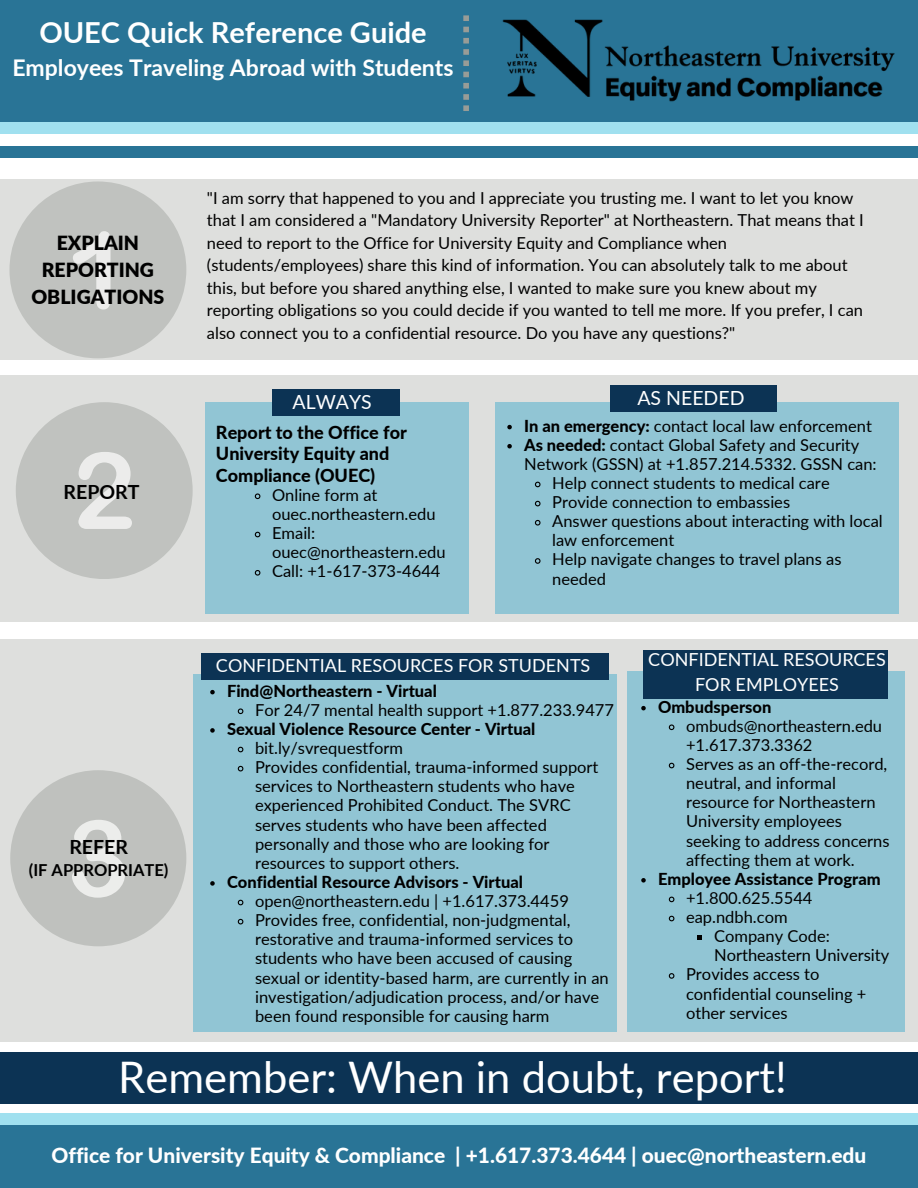
<style>
.page{position:relative;width:918px;height:1188px;background:#fff}
.page>*{position:absolute;margin:0;border:0;box-sizing:border-box;transform-origin:0 0}
.t1{font:43.5px "Lato";color:#fff}
.t2{font:700 28.95px "Lato";color:#fff}
.t3{font:700 22.95px "Lato";color:#fff}
.t4{font:800 21px "Lato";color:#fff}
.t5{font:900 19.5px/27px "Lato";color:#000;text-align:center}
.t6{font:19.5px "Lato";color:#fff}
.t7{font:700 19.5px "Lato";color:#000}
.t8{font:18px/24.8px "Lato";color:#fff;text-align:center}
.t9{font:800 18px/21.3px "Lato";color:#000}
.t10{font:16.5px/19.2px "Lato";color:#000}
.t11{font:800 16.5px "Lato";color:#000}
.t12{font:700 16.5px "Lato";color:#000}
.s1{font-weight:800}
</style>
<div class="page">
<div style="left:0;top:1114px;width:918px;height:74px;background:#297496"></div>
<div style="left:0;top:0;width:918px;height:128px;background:#297496"></div>
<img style="left:451px;top:19px;width:467px;height:139px">
<svg style="left:463px;top:15px;width:6px;height:96px"></svg>
<div style="left:0;top:147px;width:918px;height:10px;background:#297496"></div>
<div style="left:0;top:122px;width:918px;height:11px;background:#a0e0ef"></div>
<div style="left:0;top:1053px;width:918px;height:51px;background:#0c3354"></div>
<div style="left:0;top:1114px;width:918px;height:11px;background:#a0e0ef"></div>
<div style="left:0;top:180px;width:918px;height:180px;background:#dedfdd"></div>
<div style="left:9px;top:181px;width:177px;height:177px;background:#c0c2bf;border-radius:50%"></div>
<svg style="left:73px;top:231px;width:38px;height:79px"></svg>
<div style="left:0;top:375px;width:918px;height:247px;background:#dedfdd"></div>
<div style="left:16px;top:402px;width:176px;height:177px;background:#c0c2bf;border-radius:50%"></div>
<svg style="left:78px;top:452px;width:54px;height:77px"></svg>
<div style="left:0;top:639px;width:918px;height:402px;background:#dedfdd"></div>
<div style="left:10px;top:770px;width:176px;height:176px;background:#bfc1be;border-radius:50%"></div>
<svg style="left:72px;top:820px;width:53px;height:78px"></svg>
<div style="left:205px;top:402px;width:264px;height:211px;background:#91c5d4"></div>
<div style="left:193px;top:674px;width:423px;height:358px;background:#91c5d4"></div>
<svg style="left:210px;top:690px;width:5px;height:4px"></svg>
<svg style="left:237px;top:708px;width:7px;height:7px"></svg>
<svg style="left:210px;top:728px;width:5px;height:5px"></svg>
<svg style="left:237px;top:746px;width:7px;height:7px"></svg>
<svg style="left:237px;top:765px;width:7px;height:7px"></svg>
<svg style="left:210px;top:881px;width:5px;height:5px"></svg>
<svg style="left:237px;top:899px;width:7px;height:7px"></svg>
<svg style="left:237px;top:918px;width:7px;height:7px"></svg>
<svg style="left:254px;top:493px;width:7px;height:7px"></svg>
<svg style="left:254px;top:531px;width:7px;height:7px"></svg>
<svg style="left:254px;top:570px;width:7px;height:6px"></svg>
<div style="left:495px;top:402px;width:403px;height:211px;background:#91c5d4"></div>
<svg style="left:507px;top:425px;width:5px;height:4px"></svg>
<svg style="left:507px;top:444px;width:5px;height:4px"></svg>
<svg style="left:534px;top:481px;width:7px;height:7px"></svg>
<svg style="left:534px;top:500px;width:7px;height:7px"></svg>
<svg style="left:534px;top:519px;width:7px;height:7px"></svg>
<svg style="left:534px;top:558px;width:7px;height:6px"></svg>
<div style="left:272px;top:389px;width:128px;height:27px;background:#0c3354"></div>
<div style="left:611px;top:385px;width:166px;height:27px;background:#0c3354"></div>
<div style="left:201px;top:653px;width:408px;height:27px;background:#0c3354"></div>
<div style="left:627px;top:672px;width:278px;height:360px;background:#91c5d4"></div>
<svg style="left:641px;top:706px;width:5px;height:4px"></svg>
<svg style="left:668px;top:724px;width:7px;height:7px"></svg>
<svg style="left:668px;top:762px;width:7px;height:7px"></svg>
<svg style="left:641px;top:878px;width:5px;height:5px"></svg>
<svg style="left:668px;top:896px;width:7px;height:7px"></svg>
<svg style="left:668px;top:915px;width:7px;height:7px"></svg>
<svg style="left:698px;top:935px;width:4px;height:5px"></svg>
<svg style="left:668px;top:973px;width:7px;height:6px"></svg>
<div style="left:643px;top:650px;width:245px;height:49px;background:#0c3354"></div>
<p class="t2" style="left:39px;top:14px;width:389px">OUEC Quick Reference Guide</p>
<p class="t3" style="left:12px;top:54px;width:443px">Employees Traveling Abroad with Students</p>
<p class="t5" style="left:31px;top:229px;width:134px">EXPLAIN<br>REPORTING<br>OBLIGATIONS</p>
<p class="t7" style="left:64px;top:480px;width:77px">REPORT</p>
<h5 class="t7" style="left:69px;top:834px;width:60px">REFER</h5>
<h5 class="t12" style="left:29px;top:860px;width:141px">(IF APPROPRIATE)</h5>
<p class="t10" style="left:207px;top:186px;width:659px;line-height:22.5px">"I am sorry that happened to you and I appreciate you trusting me. I want to let you know that I am considered a "Mandatory University Reporter" at Northeastern. That means that I need to report to the Office for University Equity and Compliance when (students/employees) share this kind of information. You can absolutely talk to me about this, but before you shared anything else, I wanted to make sure you knew about my reporting obligations so you could decide if you wanted to tell me more. If you prefer, I can also connect you to a confidential resource. Do you have any questions?"</p>
<p class="t6" style="left:293px;top:390px;width:81px">ALWAYS</p>
<p class="t6" style="left:637px;top:386px;width:109px">AS NEEDED</p>
<p class="t9" style="left:216px;top:421px;width:192px">Report to the Office for<br>University Equity and<br>Compliance (OUEC)</p>
<p class="t10" style="left:272px;top:485px;width:165px">Online form at ouec.northeastern.edu</p>
<h5 class="t10" style="left:272px;top:523px;width:175px">Email: ouec@northeastern.edu</h5>
<p class="t10" style="left:272px;top:561px;width:170px">Call: +1-617-373-4644</p>
<p class="t10" style="left:524px;top:416px;width:349px"><span class="s1">In an emergency:</span> contact local law enforcement</p>
<p class="t10" style="left:524px;top:435px;width:354px"><span class="s1">As needed:</span> contact Global Safety and Security<br>Network (GSSN) at +1.857.214.5332. GSSN can:</p>
<p class="t10" style="left:552px;top:473px;width:279px">Help connect students to medical care</p>
<p class="t10" style="left:552px;top:492px;width:239px">Provide connection to embassies</p>
<p class="t10" style="left:552px;top:511px;width:332px">Answer questions about interacting with local law enforcement</p>
<p class="t10" style="left:552px;top:549px;width:291px">Help navigate changes to travel plans as needed</p>
<p class="t8" style="left:216px;top:653px;width:376px">CONFIDENTIAL RESOURCES FOR STUDENTS</p>
<p class="t11" style="left:227px;top:680px;width:211px">Find@Northeastern - Virtual</p>
<h4 class="t10" style="left:255px;top:700px;width:360px">For 24/7 mental health support +1.877.233.9477</h4>
<p class="t11" style="left:227px;top:719px;width:310px">Sexual Violence Resource Center - Virtual</p>
<p class="t10" style="left:255px;top:738px;width:150px">bit.ly/svrequestform</p>
<h4 class="t10" style="left:255px;top:757px;width:345px">Provides confidential, trauma-informed support services to Northeastern students who have experienced Prohibited Conduct. The SVRC serves students who have been affected personally and those who are looking for resources to support others.</h4>
<h5 class="t11" style="left:227px;top:872px;width:297px">Confidential Resource Advisors - Virtual</h5>
<h6 class="t10" style="left:255px;top:891px;width:315px">open@northeastern.edu | +1.617.373.4459</h6>
<p class="t10" style="left:255px;top:910px;width:355px">Provides free, confidential, non-judgmental, restorative and trauma-informed services to students who have been accused of causing sexual or identity-based harm, are currently in an investigation/adjudication process, and/or have been found responsible for causing harm</p>
<p class="t8" style="left:648px;top:647px;width:239px">CONFIDENTIAL RESOURCES<br>FOR EMPLOYEES</p>
<p class="t11" style="left:658px;top:696px;width:115px">Ombudsperson</p>
<p class="t10" style="left:686px;top:716px;width:198px">ombuds@northeastern.edu +1.617.373.3362</p>
<p class="t10" style="left:686px;top:754px;width:205px">Serves as an off-the-record, neutral, and informal resource for Northeastern<br>University employees seeking to address concerns affecting them at work.</p>
<p class="t11" style="left:658px;top:869px;width:224px">Employee Assistance Program</p>
<p class="t10" style="left:686px;top:888px;width:128px">+1.800.625.5544</p>
<p class="t10" style="left:686px;top:907px;width:103px">eap.ndbh.com</p>
<p class="t10" style="left:714px;top:926px;width:177px">Company Code:<br>Northeastern University</p>
<p class="t10" style="left:686px;top:964px;width:182px">Provides access to confidential counseling + other services</p>
<p class="t1" style="left:118px;top:1050px;width:670px">Remember: When in doubt, report!</p>
<h2 class="t4" style="left:52px;top:1142px;width:816px">Office for University Equity &amp; Compliance | +1.617.373.4644 | ouec@northeastern.edu</h2>
</div>
